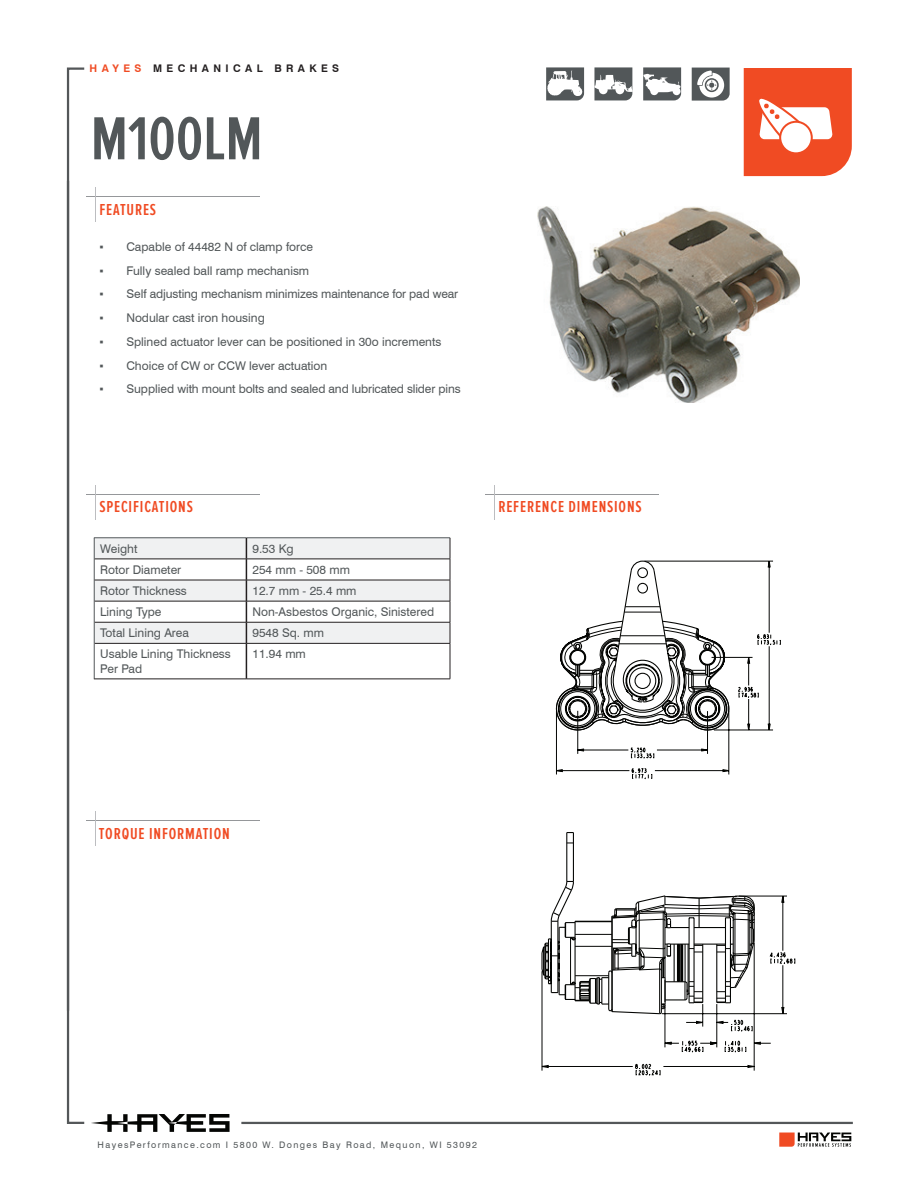
<style>
.page{position:relative;width:918px;height:1188px;background:#fff}
.page>*{position:absolute;margin:0;border:0;box-sizing:border-box;transform-origin:0 0}
.t1{font:600 63px "Proxima Nova Ex Cn";color:#525759}
.t2{font:600 16.5px "Proxima Nova Ex Cn";letter-spacing:.05em;color:#f04b23}
.t3{font:12px/14.4px "Swiss 721 BT";color:#525759}
.t4{font:700 10.5px "Swiss 721 BT";letter-spacing:.42em;color:#231f20}
.t5{font:9px "Swiss 721 BT";letter-spacing:.16em;color:#525759}
.s1{color:#f04b23}
.s2{font-family:"Arial"}
</style>
<div class="page">
<svg style="left:744px;top:68px;width:108px;height:108px"></svg>
<hr style="left:241px;top:1122px;width:612px;height:2px;background:#545759">
<svg style="left:779px;top:1133px;width:72px;height:14px"></svg>
<hr style="left:485px;top:494px;width:174px;height:1px;background:#95979a">
<hr style="left:494px;top:485px;width:1px;height:34px;background:#bcbdc0">
<img style="left:537px;top:206px;width:263px;height:196px">
<svg style="left:66px;top:67px;width:385px;height:1065px"></svg>
<hr style="left:95px;top:643px;width:151px;height:1px;background:#231f20">
<hr style="left:246px;top:643px;width:204px;height:1px;background:#231f20">
<hr style="left:450px;top:644px;width:1px;height:35px;background:#231f20">
<hr style="left:94px;top:679px;width:152px;height:1px;background:#231f20">
<hr style="left:246px;top:679px;width:204px;height:1px;background:#231f20">
<svg style="left:643px;top:67px;width:38px;height:33px"></svg>
<svg style="left:692px;top:68px;width:38px;height:33px"></svg>
<svg style="left:546px;top:67px;width:38px;height:33px"></svg>
<svg style="left:594px;top:67px;width:39px;height:33px"></svg>
<svg style="left:555px;top:560px;width:226px;height:220px"></svg>
<svg style="left:541px;top:832px;width:255px;height:244px"></svg>
<p class="t4" style="left:90px;top:62px;width:251px"><span class="s1">HAYES</span> MECHANICAL BRAKES</p>
<p class="t1" style="left:91px;top:103px;width:173px">M100LM</p>
<h2 class="t2" style="left:99px;top:201px;width:58px">FEATURES</h2>
<p class="t3" style="left:99px;top:239px;width:215px"><span class="s2">▪</span> Capable of 44482 N of clamp force</p>
<p class="t3" style="left:99px;top:263px;width:211px"><span class="s2">▪</span> Fully sealed ball ramp mechanism</p>
<p class="t3" style="left:99px;top:287px;width:360px"><span class="s2">▪</span> Self adjusting mechanism minimizes maintenance for pad wear</p>
<p class="t3" style="left:99px;top:311px;width:167px"><span class="s2">▪</span> Nodular cast iron housing</p>
<p class="t3" style="left:99px;top:334px;width:344px"><span class="s2">▪</span> Splined actuator lever can be positioned in 30o increments</p>
<p class="t3" style="left:99px;top:358px;width:230px"><span class="s2">▪</span> Choice of CW or CCW lever actuation</p>
<p class="t3" style="left:99px;top:382px;width:363px"><span class="s2">▪</span> Supplied with mount bolts and sealed and lubricated slider pins</p>
<h2 class="t2" style="left:99px;top:498px;width:95px">SPECIFICATIONS</h2>
<p class="t3" style="left:100px;top:541px;width:39px">Weight</p>
<p class="t3" style="left:252px;top:541px;width:43px">9.53 Kg</p>
<p class="t3" style="left:100px;top:562px;width:82px">Rotor Diameter</p>
<p class="t3" style="left:252px;top:562px;width:99px">254 mm - 508 mm</p>
<p class="t3" style="left:100px;top:584px;width:88px">Rotor Thickness</p>
<p class="t3" style="left:252px;top:584px;width:106px">12.7 mm - 25.4 mm</p>
<p class="t3" style="left:100px;top:605px;width:63px">Lining Type</p>
<p class="t3" style="left:252px;top:605px;width:183px">Non-Asbestos Organic, Sinistered</p>
<p class="t3" style="left:100px;top:626px;width:90px">Total Lining Area</p>
<p class="t3" style="left:252px;top:626px;width:73px">9548 Sq. mm</p>
<p class="t3" style="left:100px;top:647px;width:132px">Usable Lining Thickness<br>Per Pad</p>
<p class="t3" style="left:252px;top:647px;width:55px">11.94 mm</p>
<h2 class="t2" style="left:498px;top:498px;width:145px">REFERENCE DIMENSIONS</h2>
<h2 class="t2" style="left:99px;top:824px;width:132px">TORQUE INFORMATION</h2>
<p class="t5" style="left:98px;top:1139px;width:381px">HayesPerformance.com I 5800 W. Donges Bay Road, Mequon, WI 53092</p>
</div>
